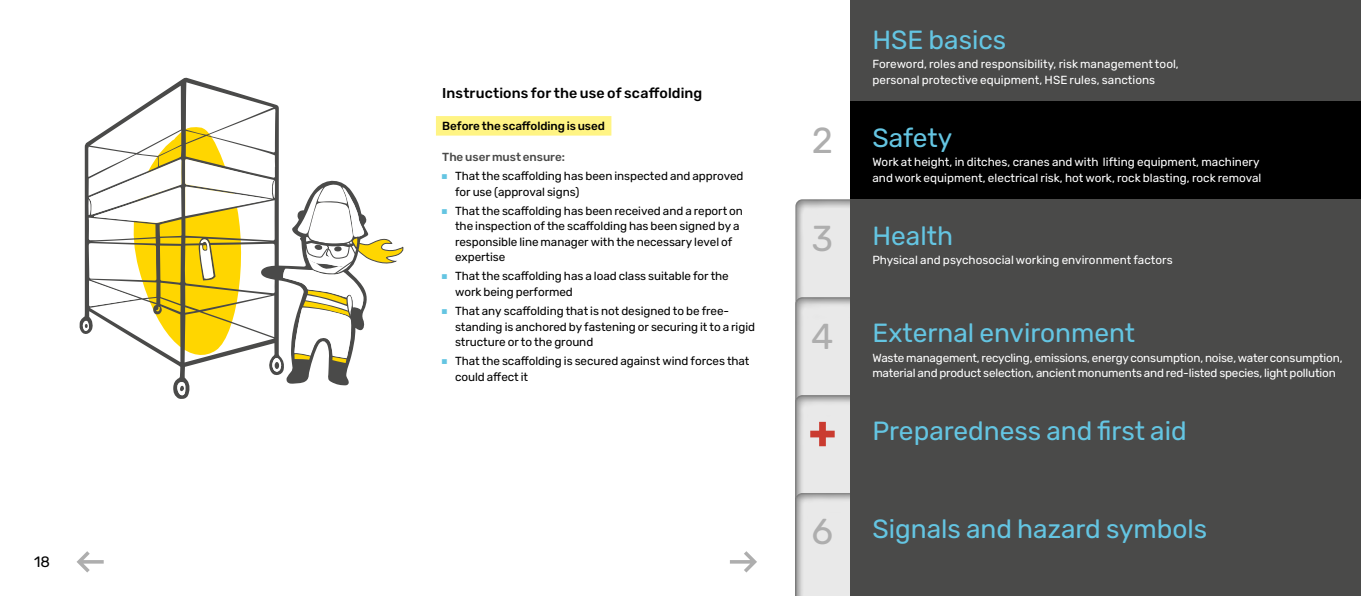
<style>
.page{position:relative;width:1361px;height:596px;background:#fff}
.page>*{position:absolute;margin:0;border:0;box-sizing:border-box;transform-origin:0 0}
.t1{font:36px "Rubik";color:#aeaeae}
.t2{font:26.25px "Rubik";color:#64c5e2}
.t3{font:15px "Rubik";color:#000}
.t4{font:500 14.25px "Rubik";letter-spacing:.01em;color:#000}
.t5{font:11.7px/15.3px "Rubik";letter-spacing:-.005em;color:#000}
.t6{font:11.7px/15.3px "Rubik";letter-spacing:.005em;color:#fff}
.t7{font:11.7px/15.3px "Rubik";letter-spacing:-.015em;color:#fff}
.t8{font:500 11.7px "Rubik";letter-spacing:-.01em;color:#000}
.t9{font:500 11.7px "Rubik";letter-spacing:-.005em;color:#4a4a49}
</style>
<div class="page">
<div style="left:781px;top:190px;width:580px;height:405px;background:#000;opacity:.4"></div>
<div style="left:781px;top:286px;width:580px;height:309px;background:#000;opacity:.4"></div>
<div style="left:781px;top:384px;width:580px;height:211px;background:#000;opacity:.4"></div>
<div style="left:781px;top:481px;width:580px;height:114px;background:#000;opacity:.4"></div>
<div style="left:850px;top:199px;width:511px;height:396px;background:#4a4a49"></div>
<div style="left:850px;top:0;width:511px;height:101px;background:#4a4a49"></div>
<div style="left:850px;top:101px;width:511px;height:98px;background:#000"></div>
<svg style="left:810px;top:421px;width:24px;height:25px"></svg>
<div style="left:436px;top:116px;width:175px;height:19px;background:#fff484"></div>
<svg style="left:79px;top:77px;width:270px;height:322px"></svg>
<svg style="left:177px;top:381px;width:8px;height:14px"></svg>
<svg style="left:82px;top:147px;width:322px;height:224px"></svg>
<svg style="left:77px;top:551px;width:27px;height:21px"></svg>
<svg style="left:730px;top:551px;width:27px;height:21px"></svg>
<p class="t3" style="left:34px;top:550px;width:17px">18</p>
<p class="t4" style="left:442px;top:83px;width:262px">Instructions for the use of scaffolding</p>
<p class="t8" style="left:442px;top:117px;width:164px">Before the scaffolding is used</p>
<p class="t9" style="left:442px;top:148px;width:124px">The user must ensure:</p>
<p class="t5" style="left:455px;top:169px;width:290px">That the scaffolding has been inspected and approved for use (approval signs)</p>
<p class="t5" style="left:455px;top:203px;width:289px">That the scaffolding has been received and a report on the inspection of the scaffolding has been signed by a responsible line manager with the necessary level of expertise</p>
<p class="t5" style="left:455px;top:269px;width:275px">That the scaffolding has a load class suitable for the work being performed</p>
<p class="t5" style="left:455px;top:304px;width:301px">That any scaffolding that is not designed to be free&shy;standing is anchored by fastening or securing it to a rigid structure or to the ground</p>
<p class="t5" style="left:455px;top:354px;width:296px">That the scaffolding is secured against wind forces that could affect it</p>
<h2 class="t2" style="left:872px;top:20px;width:135px">HSE basics</h2>
<p class="t6" style="left:872px;top:57px;width:308px">Foreword, roles and responsibility, risk management tool, personal protective equipment, HSE rules, sanctions</p>
<h1 class="t1" style="left:812px;top:114px;width:23px">2</h1>
<h2 class="t2" style="left:872px;top:118px;width:81px">Safety</h2>
<p class="t6" style="left:872px;top:155px;width:390px">Work at height, in ditches, cranes and with lifting equipment, machinery and work equipment, electrical risk, hot work, rock blasting, rock removal</p>
<h1 class="t1" style="left:811px;top:212px;width:23px">3</h1>
<h2 class="t2" style="left:872px;top:216px;width:82px">Health</h2>
<p class="t6" style="left:872px;top:253px;width:302px">Physical and psychosocial working environment factors</p>
<h1 class="t1" style="left:811px;top:309px;width:24px">4</h1>
<h2 class="t2" style="left:872px;top:314px;width:264px">External environment</h2>
<p class="t7" style="left:872px;top:351px;width:472px">Waste management, recycling, emissions, energy consumption, noise, water consumption, material and product selection, ancient monuments and red-listed species, light pollution</p>
<h2 class="t2" style="left:872px;top:412px;width:316px">Preparedness and first aid</h2>
<h1 class="t1" style="left:811px;top:505px;width:23px">6</h1>
<h2 class="t2" style="left:872px;top:509px;width:336px">Signals and hazard symbols</h2>
</div>
